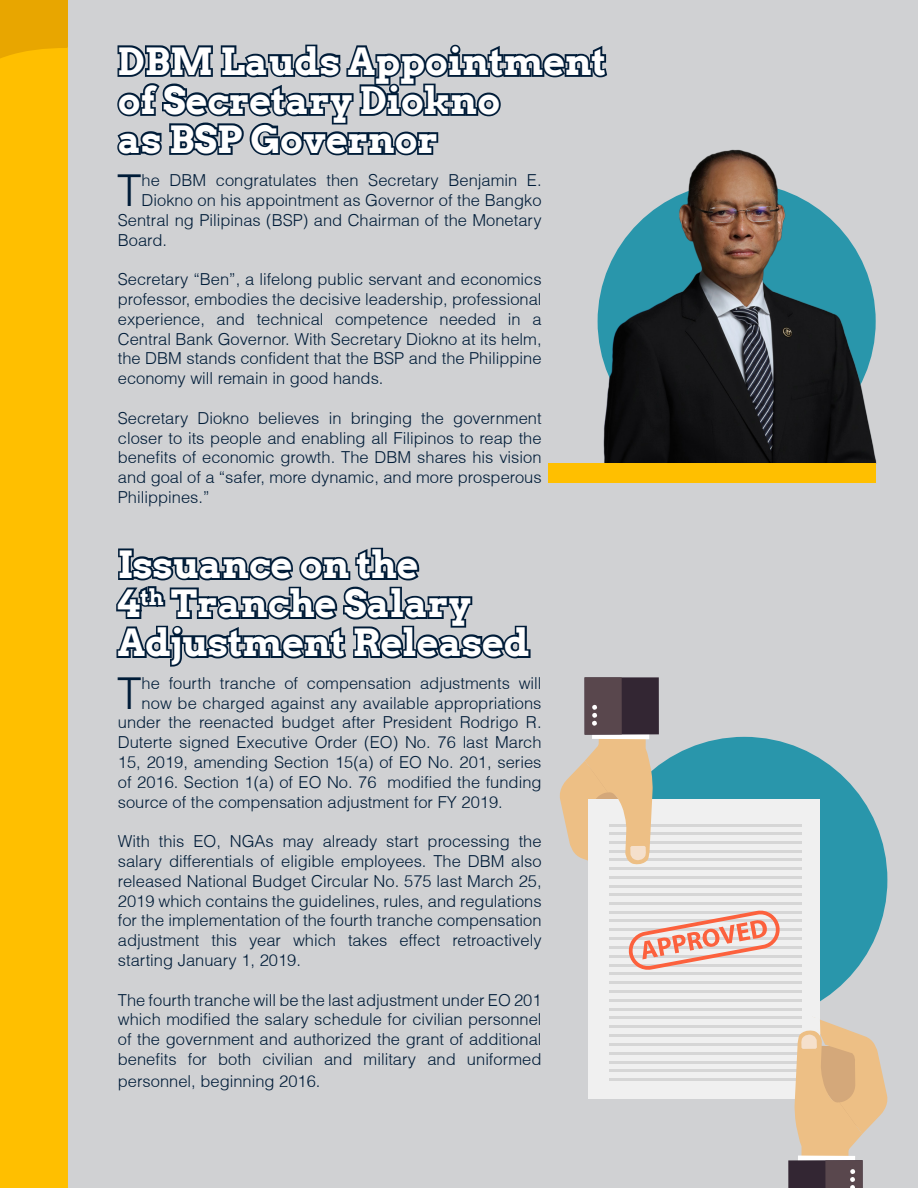
<style>
.page{position:relative;width:918px;height:1188px;background:#d0d1d3}
.page>*{position:absolute;margin:0;border:0;box-sizing:border-box;transform-origin:0 0}
.t1{font:300 43.95px "Helvetica";color:#001c38}
.t2{font:700 37.5px/39px "Arvo";color:#fff}
.t3{font:300 16.5px/19.8px "Helvetica";color:#001c38;text-align:justify}
</style>
<div class="page">
<div style="left:0;top:609px;width:68px;height:579px;background:#ffbf00"></div>
<svg style="left:0;top:0;width:68px;height:609px;background:#fdbc00"></svg>
<svg style="left:116px;top:547px;width:415px;height:120px"></svg>
<svg style="left:117px;top:44px;width:490px;height:112px"></svg>
<img style="left:512px;top:97px;width:365px;height:366px">
<div style="left:601px;top:737px;width:286px;height:286px;background:#2996ab;border-radius:50%"></div>
<div style="left:588px;top:799px;width:232px;height:299px;background:#f0f0f0"></div>
<hr style="left:609px;top:911px;width:192px;height:2px;background:#d6d6d6">
<hr style="left:609px;top:902px;width:192px;height:3px;background:#d6d6d6">
<hr style="left:609px;top:894px;width:192px;height:2px;background:#d6d6d6">
<hr style="left:609px;top:885px;width:192px;height:2px;background:#d6d6d6">
<hr style="left:609px;top:876px;width:192px;height:3px;background:#d6d6d6">
<hr style="left:609px;top:868px;width:192px;height:2px;background:#d6d6d6">
<hr style="left:609px;top:859px;width:192px;height:2px;background:#d6d6d6">
<hr style="left:609px;top:850px;width:192px;height:2px;background:#d6d6d6">
<hr style="left:609px;top:841px;width:192px;height:3px;background:#d6d6d6">
<hr style="left:609px;top:833px;width:192px;height:2px;background:#d6d6d6">
<hr style="left:609px;top:824px;width:192px;height:2px;background:#d6d6d6">
<hr style="left:609px;top:920px;width:192px;height:2px;background:#d6d6d6">
<hr style="left:609px;top:929px;width:192px;height:2px;background:#d6d6d6">
<hr style="left:609px;top:937px;width:192px;height:3px;background:#d6d6d6">
<hr style="left:609px;top:946px;width:192px;height:3px;background:#d6d6d6">
<hr style="left:609px;top:955px;width:192px;height:2px;background:#d6d6d6">
<hr style="left:609px;top:964px;width:192px;height:2px;background:#d6d6d6">
<hr style="left:609px;top:973px;width:192px;height:2px;background:#d6d6d6">
<hr style="left:609px;top:982px;width:192px;height:2px;background:#d6d6d6">
<hr style="left:609px;top:990px;width:192px;height:3px;background:#d6d6d6">
<hr style="left:609px;top:999px;width:192px;height:2px;background:#d6d6d6">
<hr style="left:609px;top:1008px;width:192px;height:2px;background:#d6d6d6">
<hr style="left:609px;top:1017px;width:192px;height:2px;background:#d6d6d6">
<hr style="left:609px;top:1026px;width:192px;height:2px;background:#d6d6d6">
<hr style="left:609px;top:1034px;width:192px;height:3px;background:#d6d6d6">
<hr style="left:609px;top:1043px;width:192px;height:3px;background:#d6d6d6">
<hr style="left:609px;top:1052px;width:192px;height:2px;background:#d6d6d6">
<hr style="left:609px;top:1061px;width:192px;height:2px;background:#d6d6d6">
<hr style="left:609px;top:1070px;width:192px;height:2px;background:#d6d6d6">
<hr style="left:609px;top:1079px;width:192px;height:2px;background:#d6d6d6">
<svg style="left:628px;top:910px;width:152px;height:60px"></svg>
<svg style="left:559px;top:677px;width:100px;height:191px"></svg>
<div style="left:548px;top:463px;width:328px;height:20px;background:#ffbf00"></div>
<svg style="left:788px;top:1016px;width:100px;height:172px"></svg>
<p class="t2" style="left:118px;top:42px;width:490px">DBM Lauds Appointment of Secretary Diokno</p>
<p class="t2" style="left:118px;top:120px;width:322px">as BSP Governor</p>
<p class="t1" style="left:117px;top:163px;width:26px">T</p>
<p class="t3" style="left:142px;top:170px;width:401px">he DBM congratulates then Secretary Benjamin E.</p>
<p class="t3" style="left:142px;top:190px;width:401px">Diokno on his appointment as Governor of the Bangko</p>
<p class="t3" style="left:118px;top:210px;width:425px">Sentral ng Pilipinas (BSP) and Chairman of the Monetary</p>
<p class="t3" style="left:118px;top:230px;width:51px">Board.</p>
<p class="t3" style="left:118px;top:269px;width:425px">Secretary “Ben”, a lifelong public servant and economics professor, embodies the decisive leadership, professional experience, and technical competence needed in a Central Bank Governor. With Secretary Diokno at its helm, the DBM stands confident that the BSP and the Philippine economy will remain in good hands.</p>
<p class="t3" style="left:118px;top:408px;width:425px">Secretary Diokno believes in bringing the government closer to its people and enabling all Filipinos to reap the benefits of economic growth. The DBM shares his vision and goal of a “safer, more dynamic, and more prosperous Philippines.”</p>
<p class="t2" style="left:118px;top:545px;width:413px">Issuance on the<br>4<sup>th</sup> Tranche Salary<br>Adjustment Released</p>
<p class="t1" style="left:117px;top:665px;width:26px">T</p>
<p class="t3" style="left:142px;top:673px;width:401px">he fourth tranche of compensation adjustments will</p>
<p class="t3" style="left:142px;top:693px;width:401px">now be charged against any available appropriations</p>
<p class="t3" style="left:118px;top:712px;width:425px">under the reenacted budget after President Rodrigo R.</p>
<p class="t3" style="left:118px;top:732px;width:425px">Duterte signed Executive Order (EO) No. 76 last March</p>
<p class="t3" style="left:118px;top:752px;width:425px">15, 2019, amending Section 15(a) of EO No. 201, series</p>
<p class="t3" style="left:118px;top:772px;width:425px">of 2016. Section 1(a) of EO No. 76 modified the funding</p>
<p class="t3" style="left:118px;top:792px;width:386px">source of the compensation adjustment for FY 2019.</p>
<p class="t3" style="left:118px;top:831px;width:425px">With this EO, NGAs may already start processing the salary differentials of eligible employees. The DBM also released National Budget Circular No. 575 last March 25, 2019 which contains the guidelines, rules, and regulations for the implementation of the fourth tranche compensation adjustment this year which takes effect retroactively starting January 1, 2019.</p>
<p class="t3" style="left:118px;top:990px;width:425px">The fourth tranche will be the last adjustment under EO 201 which modified the salary schedule for civilian personnel of the government and authorized the grant of additional benefits for both civilian and military and uniformed</p>
<p class="t3" style="left:118px;top:1071px;width:204px">personnel, beginning 2016.</p>
</div>
